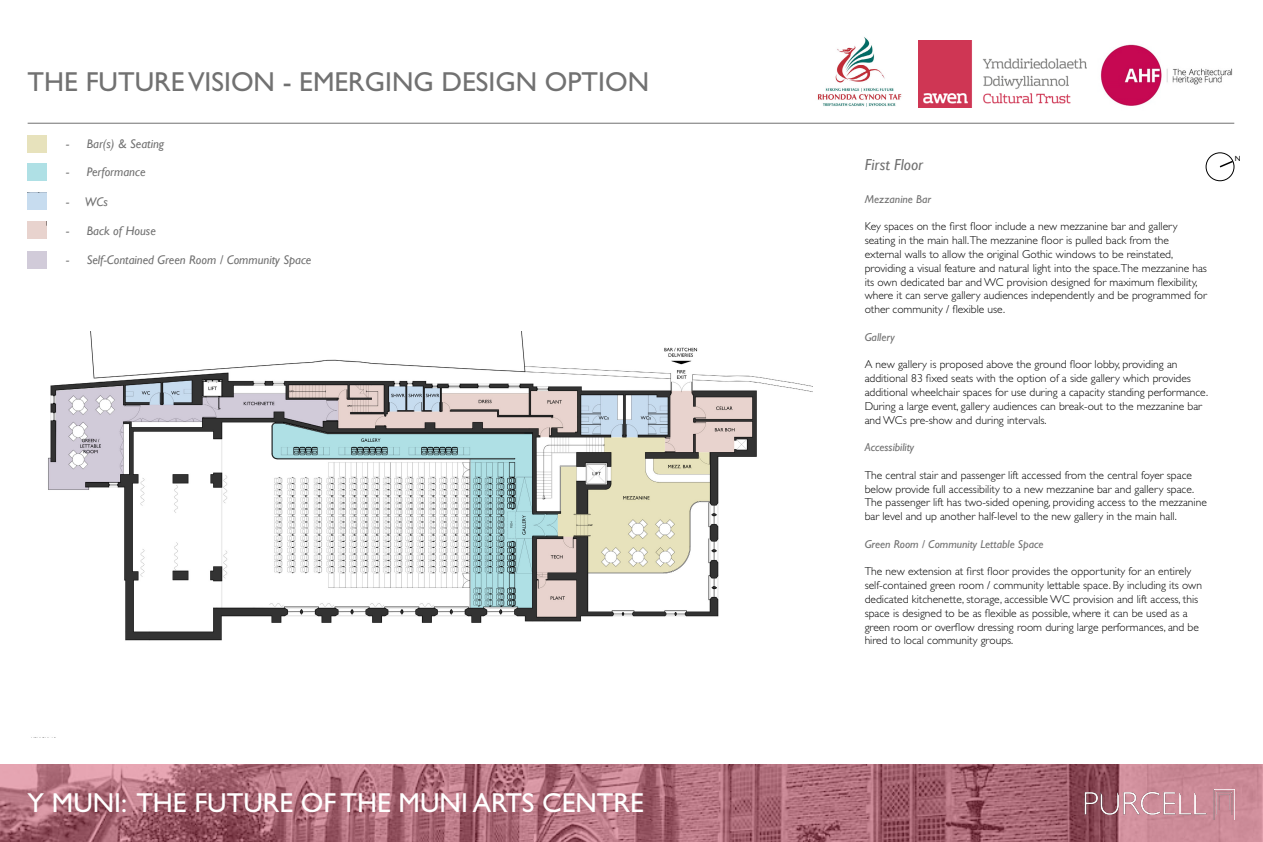
<style>
.page{position:relative;width:1263px;height:842px;background:#fff}
.page>*{position:absolute;margin:0;border:0;box-sizing:border-box;transform-origin:0 0}
.t1{font:27.5px "Gill Sans Std";color:#717171}
.t2{font:27.5px "Gill Sans Std";color:#fff}
.t3{font:italic 16px "Gill Sans";color:#717171}
.t4{font:italic 12.5px "Gill Sans";color:#717171}
.t5{font:300 11.5px/13.8px "Gill Sans Std";color:#000}
.t6{font:italic 11.5px "Gill Sans Std";color:#717171}
.t7{font:7.5px "Gill Sans Std";color:#000}
</style>
<div class="page">
<hr style="left:28px;top:123px;width:1206px;height:1px;background:#717171">
<img style="left:818px;top:37px;width:84px;height:70px">
<img style="left:918px;top:41px;width:168px;height:66px">
<img style="left:1100px;top:44px;width:133px;height:62px">
<svg style="left:0;top:764px;width:1263px;height:78px;background:#ab6a77"></svg>
<img style="left:1081px;top:789px;width:154px;height:31px">
<img style="left:31px;top:332px;width:781px;height:406px">
<div style="left:1205px;top:152px;width:29px;height:29px;border:1px solid #000;border-radius:50%"></div>
<svg style="left:1219px;top:159px;width:15px;height:10px"></svg>
<h1 class="t1" style="left:28px;top:66px;width:623px">THE FUTURE VISION - EMERGING DESIGN OPTION</h1>
<p class="t4" style="left:66px;top:136px;width:100px">- Bar(s) &amp; Seating</p>
<p class="t4" style="left:66px;top:165px;width:81px">- Performance</p>
<p class="t4" style="left:66px;top:194px;width:43px">- WCs</p>
<p class="t4" style="left:66px;top:223px;width:91px">- Back of House</p>
<p class="t4" style="left:66px;top:252px;width:247px">- Self-Contained Green Room / Community Space</p>
<h1 class="t2" style="left:28px;top:787px;width:618px">Y MUNI: THE FUTURE OF THE MUNI ARTS CENTRE</h1>
<h2 class="t3" style="left:865px;top:155px;width:60px">First Floor</h2>
<p class="t6" style="left:865px;top:192px;width:68px">Mezzanine Bar</p>
<p class="t5" style="left:865px;top:220px;width:344px">Key spaces on the first floor include a new mezzanine bar and gallery seating in the main hall.The mezzanine floor is pulled back from the external walls to allow the original Gothic windows to be reinstated, providing a visual feature and natural light into the space.The mezzanine has its own dedicated bar and WC provision designed for maximum flexibility, where it can serve gallery audiences independently and be programmed for other community / flexible use.</p>
<p class="t6" style="left:865px;top:330px;width:32px">Gallery</p>
<p class="t5" style="left:865px;top:358px;width:345px">A new gallery is proposed above the ground floor lobby, providing an additional 83 fixed seats with the option of a side gallery which provides additional wheelchair spaces for use during a capacity standing performance.<br>During a large event, gallery audiences can break-out to the mezzanine bar and WCs pre-show and during intervals.</p>
<p class="t6" style="left:865px;top:441px;width:51px">Accessibility</p>
<p class="t5" style="left:865px;top:468px;width:344px">The central stair and passenger lift accessed from the central foyer space below provide full accessibility to a new mezzanine bar and gallery space.<br>The passenger lift has two-sided opening, providing access to the mezzanine bar level and up another half-level to the new gallery in the main hall.</p>
<p class="t6" style="left:865px;top:537px;width:180px">Green Room / Community Lettable Space</p>
<p class="t5" style="left:865px;top:565px;width:339px">The new extension at first floor provides the opportunity for an entirely self-contained green room / community lettable space. By including its own dedicated kitchenette, storage, accessible WC provision and lift access, this space is designed to be as flexible as possible, where it can be used as a green room or overflow dressing room during large performances, and be hired to local community groups.</p>
<p class="t7" style="left:1235px;top:154px;width:7px">N</p>
</div>
